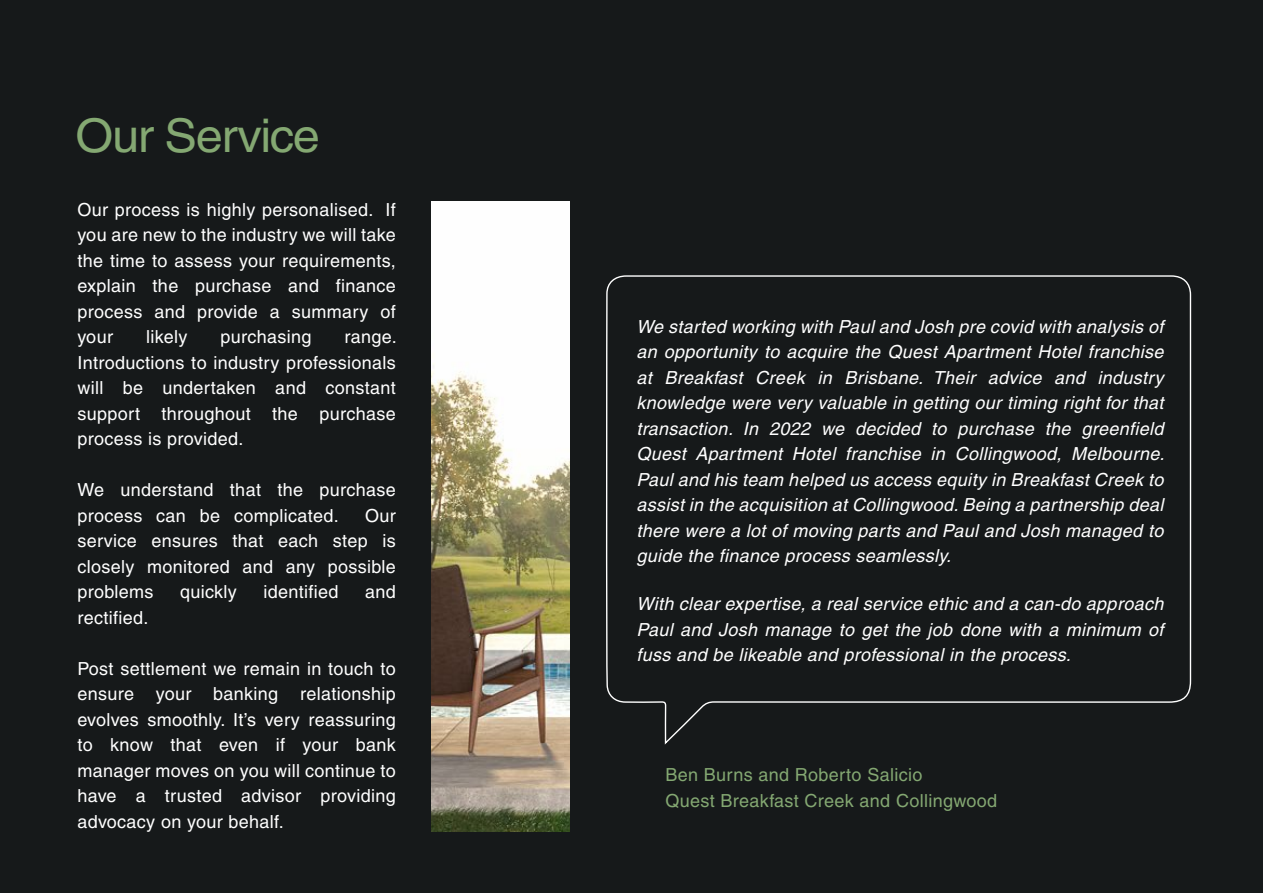
<style>
.page{position:relative;width:1263px;height:893px;background:#16191a}
.page>*{position:absolute;margin:0;border:0;box-sizing:border-box;transform-origin:0 0}
.t1{font:46.5px "Helvetica";letter-spacing:-.03em;color:#84a872;scale:1.05 1}
.t2{font:italic 18px/25.5px "Helvetica";letter-spacing:.02em;color:#fff;text-align:justify}
.t3{font:18px/25.5px "Helvetica";letter-spacing:.02em;color:#fff;text-align:justify}
.t4{font:18px/25.5px "Helvetica";letter-spacing:.02em;color:#84a872}
</style>
<div class="page">
<svg style="left:606px;top:275px;width:586px;height:470px"></svg>
<img style="left:431px;top:201px;width:138px;height:631px">
<h1 class="t1" style="left:76px;top:108px;width:234px">Our Service</h1>
<p class="t3" style="left:77px;top:196px;width:320px">Our process is highly personalised. If you are new to the industry we will take the time to assess your requirements, explain the purchase and finance process and provide a summary of your</p>
<p class="t3" style="left:146px;top:324px;width:43px">likely</p>
<p class="t3" style="left:220px;top:324px;width:93px">purchasing</p>
<p class="t3" style="left:77px;top:324px;width:321px;text-indent:267px">range.<br>Introductions to industry professionals will be undertaken and constant support throughout the purchase process is provided.</p>
<p class="t3" style="left:77px;top:477px;width:320px">We understand that the purchase process can be complicated.</p>
<p class="t3" style="left:77px;top:502px;width:320px;text-indent:288px">Our service ensures that each step is closely monitored and any possible problems</p>
<p class="t3" style="left:180px;top:579px;width:58px">quickly</p>
<p class="t3" style="left:263px;top:579px;width:77px">identified</p>
<p class="t3" style="left:365px;top:579px;width:32px">and</p>
<p class="t3" style="left:77px;top:604px;width:73px">rectified.</p>
<p class="t3" style="left:77px;top:655px;width:320px">Post settlement we remain in touch to ensure your banking relationship evolves smoothly. It’s very reassuring to know that even if your bank manager moves on you will continue to have a trusted advisor providing advocacy on your behalf.</p>
<p class="t2" style="left:636px;top:314px;width:530px">We started working with Paul and Josh pre covid with analysis of an opportunity to acquire the Quest Apartment Hotel franchise at Breakfast Creek in Brisbane. Their advice and industry knowledge were very valuable in getting our timing right for that transaction. In 2022 we decided to purchase the greenfield Quest Apartment Hotel franchise in Collingwood, Melbourne.<br>Paul and his team helped us access equity in Breakfast Creek to assist in the acquisition at Collingwood. Being a partnership deal there were a lot of moving parts and Paul and Josh managed to guide the finance process seamlessly.</p>
<p class="t2" style="left:636px;top:591px;width:529px">With clear expertise, a real service ethic and a can-do approach Paul and Josh manage to get the job done with a minimum of fuss and be likeable and professional in the process.</p>
<p class="t4" style="left:665px;top:762px;width:333px">Ben Burns and Roberto Salicio<br>Quest Breakfast Creek and Collingwood</p>
</div>
